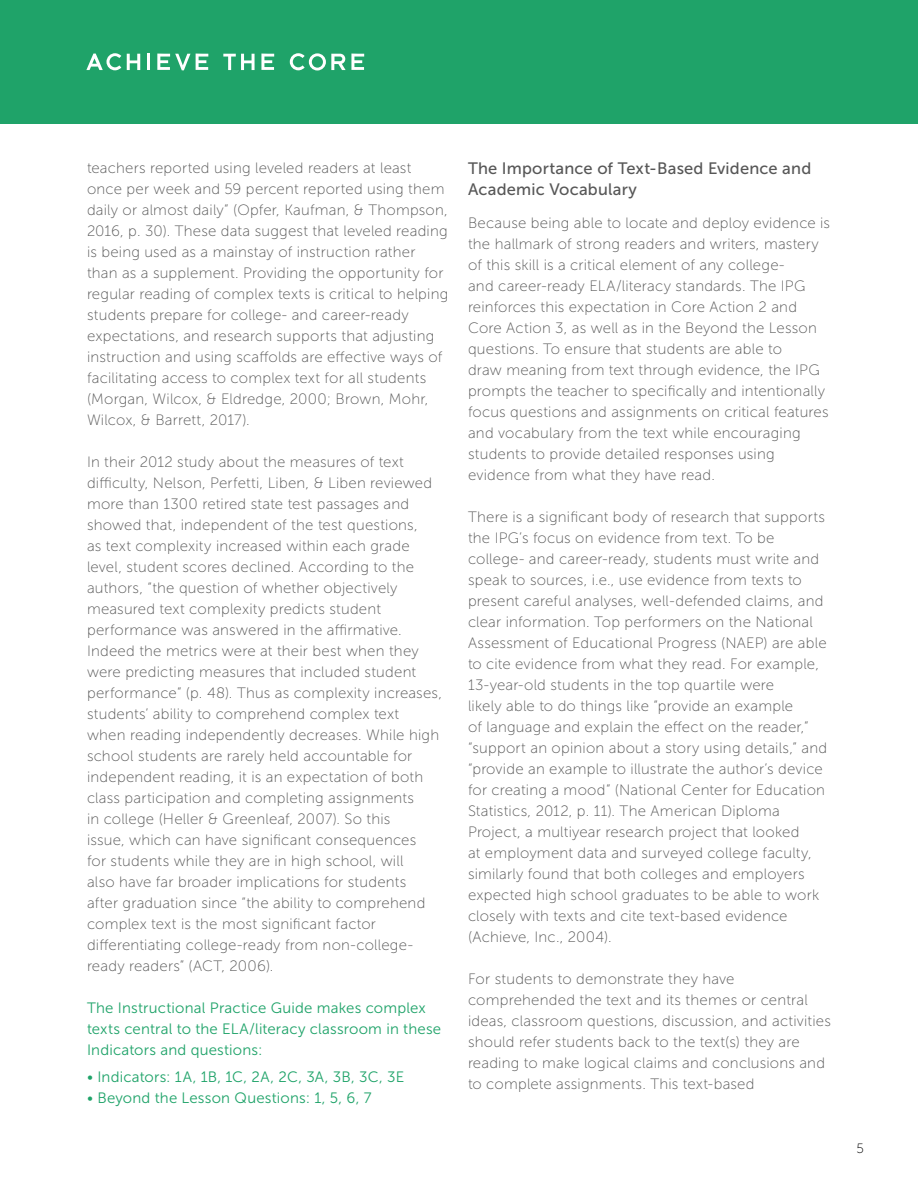
<style>
.page{position:relative;width:918px;height:1188px;background:#fff}
.page>*{position:absolute;margin:0;border:0;box-sizing:border-box;transform-origin:0 0}
.t1{font:16.5px/21px "Museo Sans 500";letter-spacing:.01em;color:#575757}
.t2{font:15px/21px "Museo Sans 100";letter-spacing:.015em;color:#575757}
.t3{font:15px/21px "Museo Sans 300";letter-spacing:.015em;color:#1fa369}
.t4{font:13.5px "Museo Sans 100";color:#000}
</style>
<div class="page">
<div style="left:0;top:0;width:918px;height:124px;background:#1fa369"></div>
<svg style="left:86px;top:53px;width:35px;height:17px"></svg>
<svg style="left:127px;top:54px;width:13px;height:16px"></svg>
<hr style="left:147px;top:54px;width:3px;height:16px;background:#fff">
<svg style="left:157px;top:54px;width:33px;height:16px"></svg>
<svg style="left:196px;top:54px;width:12px;height:16px"></svg>
<svg style="left:223px;top:54px;width:32px;height:16px"></svg>
<svg style="left:261px;top:54px;width:13px;height:16px"></svg>
<svg style="left:290px;top:53px;width:74px;height:17px"></svg>
<p class="t2" style="left:87px;top:158px;width:363px">teachers reported using leveled readers at least once per week and 59 percent reported using them daily or almost daily” (Opfer, Kaufman, &amp; Thompson, 2016, p. 30). These data suggest that leveled reading is being used as a mainstay of instruction rather than as a supplement. Providing the opportunity for regular reading of complex texts is critical to helping students prepare for college- and career-ready expectations, and research supports that adjusting instruction and using scaffolds are effective ways of facilitating access to complex text for all students (Morgan, Wilcox, &amp; Eldredge, 2000; Brown, Mohr, Wilcox, &amp; Barrett, 2017).</p>
<p class="t2" style="left:87px;top:452px;width:357px">In their 2012 study about the measures of text difficulty, Nelson, Perfetti, Liben, &amp; Liben reviewed more than 1300 retired state test passages and showed that, independent of the test questions,<br>as text complexity increased within each grade level, student scores declined. According to the authors, “the question of whether objectively measured text complexity predicts student performance was answered in the affirmative.<br>Indeed the metrics were at their best when they were predicting measures that included student performance” (p. 48). Thus as complexity increases, students’ ability to comprehend complex text<br>when reading independently decreases. While high school students are rarely held accountable for independent reading, it is an expectation of both class participation and completing assignments<br>in college (Heller &amp; Greenleaf, 2007). So this<br>issue, which can have significant consequences<br>for students while they are in high school, will<br>also have far broader implications for students<br>after graduation since “the ability to comprehend complex text is the most significant factor differentiating college-ready from non-college&shy;ready readers” (ACT, 2006).</p>
<p class="t3" style="left:87px;top:998px;width:356px">The Instructional Practice Guide makes complex texts central to the ELA/literacy classroom in these<br>Indicators and questions:</p>
<p class="t3" style="left:87px;top:1067px;width:319px">• Indicators: 1A, 1B, 1C, 2A, 2C, 3A, 3B, 3C, 3E</p>
<p class="t3" style="left:87px;top:1088px;width:286px">• Beyond the Lesson Questions: 1, 5, 6, 7</p>
<p class="t1" style="left:468px;top:158px;width:345px">The Importance of Text-Based Evidence and<br>Academic Vocabulary</p>
<p class="t2" style="left:468px;top:213px;width:364px">Because being able to locate and deploy evidence is the hallmark of strong readers and writers, mastery of this skill is a critical element of any college-<br>and career-ready ELA/literacy standards. The IPG reinforces this expectation in Core Action 2 and Core Action 3, as well as in the Beyond the Lesson questions. To ensure that students are able to<br>draw meaning from text through evidence, the IPG prompts the teacher to specifically and intentionally focus questions and assignments on critical features and vocabulary from the text while encouraging students to provide detailed responses using evidence from what they have read.</p>
<p class="t2" style="left:468px;top:507px;width:361px">There is a significant body of research that supports the IPG’s focus on evidence from text. To be college- and career-ready, students must write and speak to sources, i.e., use evidence from texts to present careful analyses, well-defended claims, and clear information. Top performers on the National Assessment of Educational Progress (NAEP) are able to cite evidence from what they read. For example, 13-year-old students in the top quartile were<br>likely able to do things like “provide an example<br>of language and explain the effect on the reader,” “support an opinion about a story using details,” and “provide an example to illustrate the author’s device for creating a mood” (National Center for Education Statistics, 2012, p. 11). The American Diploma Project, a multiyear research project that looked<br>at employment data and surveyed college faculty, similarly found that both colleges and employers expected high school graduates to be able to work closely with texts and cite text-based evidence (Achieve, Inc., 2004).</p>
<p class="t2" style="left:468px;top:969px;width:364px">For students to demonstrate they have comprehended the text and its themes or central ideas, classroom questions, discussion, and activities should refer students back to the text(s) they are reading to make logical claims and conclusions and to complete assignments. This text-based</p>
<p class="t4" style="left:856px;top:1141px;width:9px">5</p>
</div>
